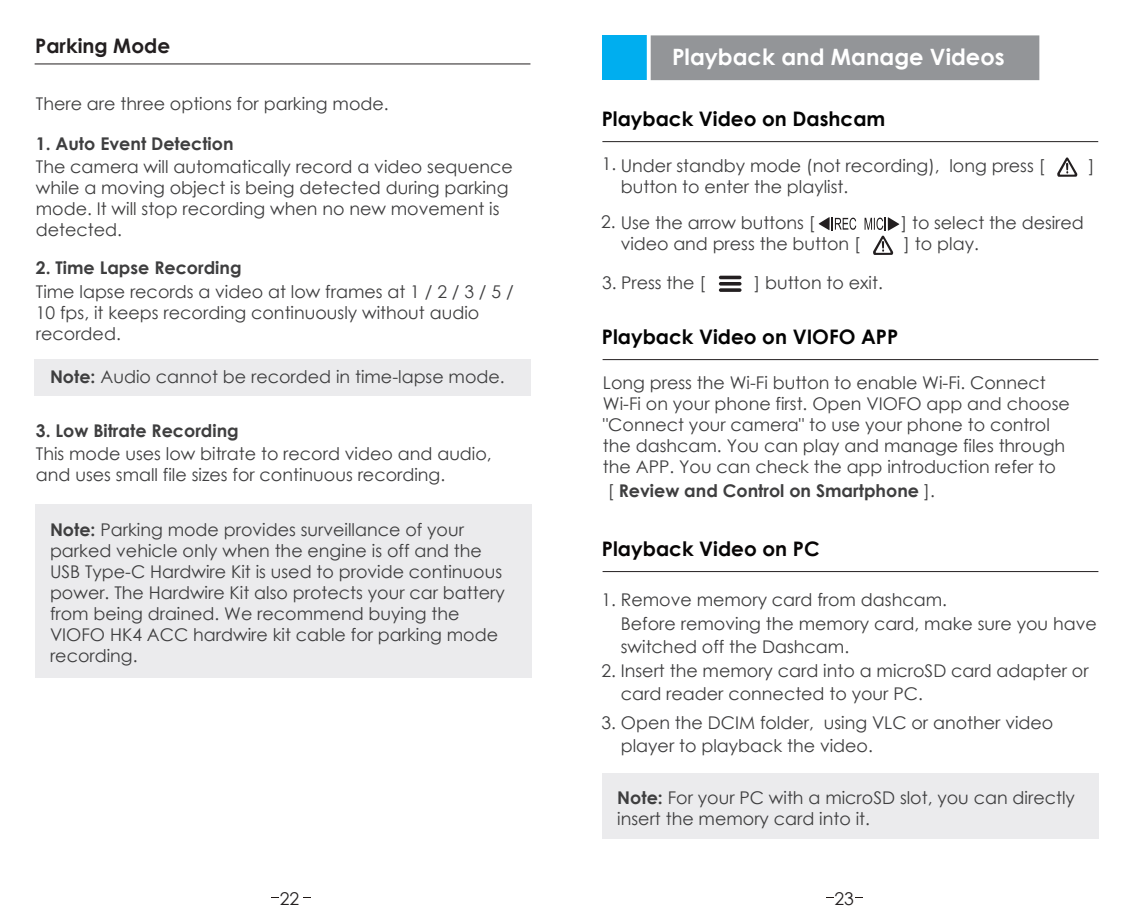
<style>
.page{position:relative;width:1134px;height:922px;background:#fff}
.page>*{position:absolute;margin:0;border:0;box-sizing:border-box;transform-origin:0 0}
.t1{font:700 22.5px "Century Gothic";color:#fff}
.t2{font:700 20px "Century Gothic";color:#030303}
.t3{font:700 20px "Century Gothic";color:#070505}
.t4{font:700 20px "Century Gothic";color:#231f20}
.t5{font:17.5px/21px "Century Gothic";color:#3e3e3f}
.t6{font:700 17.5px "Century Gothic";color:#3e3e3f}
.t7{font:17.5px "Century Gothic";color:#231f20}
.s1{font-weight:700}
.s2{font-weight:400}
</style>
<div class="page">
<div style="left:35px;top:504px;width:496px;height:173px;background:#ebebed"></div>
<hr style="left:602px;top:141px;width:496px;height:1px;background:#231f20">
<hr style="left:603px;top:359px;width:495px;height:1px;background:#231f20">
<hr style="left:603px;top:571px;width:495px;height:1px;background:#231f20">
<hr style="left:35px;top:63px;width:495px;height:1px;background:#231f20">
<div style="left:603px;top:772px;width:496px;height:66px;background:#ebebed"></div>
<div style="left:34px;top:359px;width:496px;height:36px;background:#ebebed"></div>
<div style="left:603px;top:35px;width:127px;height:45px;background:#00aeef"></div>
<div style="left:647px;top:35px;width:393px;height:46px;background:#939598"></div>
<svg style="left:1057px;top:157px;width:21px;height:20px"></svg>
<svg style="left:819px;top:217px;width:37px;height:13px"></svg>
<svg style="left:864px;top:217px;width:35px;height:38px"></svg>
<svg style="left:719px;top:275px;width:22px;height:4px"></svg>
<hr style="left:719px;top:282px;width:22px;height:3px;background:#231f20;border-radius:2px">
<svg style="left:719px;top:288px;width:22px;height:4px"></svg>
<p class="t4" style="left:35px;top:31px;width:136px">Parking Mode</p>
<p class="t5" style="left:36px;top:92px;width:354px">There are three options for parking mode.</p>
<p class="t6" style="left:36px;top:130px;width:199px">1. Auto Event Detection</p>
<p class="t5" style="left:36px;top:156px;width:478px">The camera will automatically record a video sequence while a moving object is being detected during parking mode. It will stop recording when no new movement is detected.</p>
<p class="t6" style="left:36px;top:254px;width:207px">2. Time Lapse Recording</p>
<p class="t5" style="left:36px;top:281px;width:479px">Time lapse records a video at low frames at 1 / 2 / 3 / 5 /<br>10 fps, it keeps recording continuously without audio recorded.</p>
<p class="t1" style="left:672px;top:40px;width:334px">Playback and Manage Videos</p>
<p class="t2" style="left:602px;top:104px;width:285px">Playback Video on Dashcam</p>
<p class="t5" style="left:602px;top:153px;width:16px">1.</p>
<p class="t5" style="left:621px;top:155px;width:426px">Under standby mode (not recording), long press [</p>
<p class="t5" style="left:1088px;top:155px;width:8px">]</p>
<p class="t5" style="left:621px;top:176px;width:229px">button to enter the playlist.</p>
<p class="t5" style="left:601px;top:212px;width:215px">2. Use the arrow buttons [</p>
<p class="t5" style="left:901px;top:212px;width:184px">] to select the desired</p>
<p class="t5" style="left:621px;top:233px;width:241px">video and press the button [</p>
<p class="t5" style="left:904px;top:233px;width:76px">] to play.</p>
<p class="t5" style="left:602px;top:271px;width:105px">3. Press the [</p>
<p class="t5" style="left:754px;top:271px;width:130px">] button to exit.</p>
<p class="t2" style="left:602px;top:321px;width:298px">Playback Video on VIOFO APP</p>
<p class="t5" style="left:50px;top:366px;width:456px"><span class="s1">Note:</span> Audio cannot be recorded in time-lapse mode.</p>
<p class="t5" style="left:603px;top:372px;width:468px">Long press the Wi-Fi button to enable Wi-Fi. Connect Wi-Fi on your phone first. Open VIOFO app and choose "Connect your camera" to use your phone to control the dashcam. You can play and manage files through the APP. You can check the app introduction refer to</p>
<p class="t6" style="left:608px;top:477px;width:329px"><span class="s2">[</span> Review and Control on Smartphone <span class="s2">].</span></p>
<p class="t6" style="left:36px;top:417px;width:204px">3. Low Bitrate Recording</p>
<p class="t5" style="left:36px;top:443px;width:457px">This mode uses low bitrate to record video and audio, and uses small file sizes for continuous recording.</p>
<p class="t5" style="left:50px;top:518px;width:456px"><span class="s1">Note:</span> Parking mode provides surveillance of your parked vehicle only when the engine is off and the USB Type-C Hardwire Kit is used to provide continuous power. The Hardwire Kit also protects your car battery from being drained. We recommend buying the VIOFO HK4 ACC hardwire kit cable for parking mode recording.</p>
<p class="t3" style="left:602px;top:533px;width:219px">Playback Video on PC</p>
<p class="t5" style="left:621px;top:587px;width:477px;line-height:23.5px;text-indent:-19px">1. Remove memory card from dashcam.<br>Before removing the memory card, make sure you have switched off the Dashcam.</p>
<p class="t5" style="left:621px;top:658px;width:469px;line-height:23.5px;text-indent:-19px">2. Insert the memory card into a microSD card adapter or card reader connected to your PC.</p>
<p class="t5" style="left:621px;top:710px;width:434px;line-height:23.5px;text-indent:-19px">3. Open the DCIM folder, using VLC or another video player to playback the video.</p>
<p class="t5" style="left:617px;top:787px;width:459px"><span class="s1">Note:</span> For your PC with a microSD slot, you can directly insert the memory card into it.</p>
<p class="t7" style="left:280px;top:885px;width:21px">22</p>
<p class="t7" style="left:834px;top:885px;width:21px">23</p>
</div>
